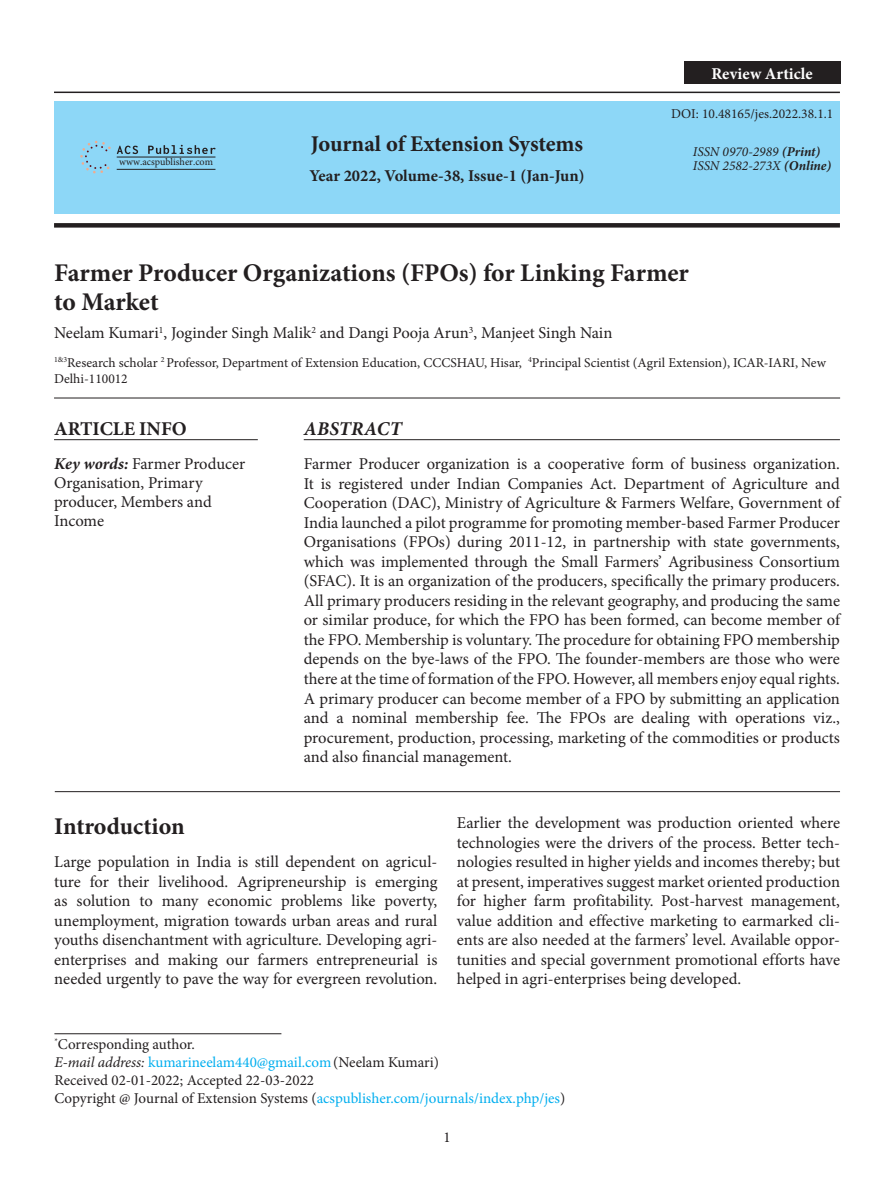
<style>
.page{position:relative;width:894px;height:1191px;background:#fff}
.page>*{position:absolute;margin:0;border:0;box-sizing:border-box;transform-origin:0 0}
.article_title{font:700 25.5px/28.5px "Minion Pro";color:#231f20}
.head-1{font:700 24px "Minion Pro";letter-spacing:-.005em;color:#231f20}
.t1{font:700 22.5px "Minion Pro";letter-spacing:-.005em;color:#231f20}
.Article_Info{font:700 19.5px "Minion Pro";color:#231f20}
.Abstract{font:italic 700 19.5px "Minion Pro";letter-spacing:.01em;color:#231f20}
.abstract_text{font:16.5px/19.5px "Minion Pro";letter-spacing:-.005em;color:#231f20;text-align:justify}
.para-1{font:16.5px/19.5px "Minion Pro";color:#231f20;text-align:justify}
.author_name{font:16.5px "Minion Pro";color:#231f20}
.Article_info_text{font:16.5px/19px "Minion Pro";letter-spacing:-.005em;color:#231f20}
.t2{font:700 16.5px "Minion Pro";color:#231f20}
.t3{font:700 16.5px "Minion Pro";letter-spacing:.005em;color:#fff}
.Email_Section{font:15px "Minion Pro";color:#00aeef}
.Email_Section-2{font:15px "Minion Pro";color:#231f20}
.Corresponding_author{font:15px "Minion Pro";letter-spacing:-.005em;color:#231f20}
.author-affil{font:13.5px/16.5px "Minion Pro";color:#231f20}
.t4{font:italic 13.5px "Minion Pro";color:#231f20}
.t5{font:10.05px "Minion Pro";color:#231f20}
.s1{font-weight:700}
.s2{font-weight:700;font-style:italic}
.s3{font-style:italic;color:#231f20}
.s4{color:#231f20}
</style>
<div class="page">
<hr style="left:303px;top:439px;width:536px;height:1px;background:#231f20">
<hr style="left:55px;top:791px;width:784px;height:1px;background:#231f20">
<hr style="left:54px;top:1033px;width:227px;height:1px;background:#231f20">
<hr style="left:54px;top:92px;width:785px;height:1px;background:#231f20">
<svg style="left:54px;top:223px;width:785px;height:4px;background:#272324"></svg>
<div style="left:54px;top:102px;width:785px;height:112px;background:#8dd7f7"></div>
<hr style="left:54px;top:397px;width:785px;height:1px;background:#231f20">
<div style="left:683px;top:62px;width:157px;height:22px;background:#231f20"></div>
<svg style="left:117px;top:145px;width:21px;height:10px"></svg>
<svg style="left:148px;top:145px;width:67px;height:9px"></svg>
<svg style="left:80px;top:141px;width:31px;height:32px"></svg>
<hr style="left:117px;top:157px;width:98px;height:1px;background:#231f20">
<hr style="left:117px;top:169px;width:98px;height:1px;background:#231f20">
<hr style="left:54px;top:439px;width:204px;height:1px;background:#231f20">
<p class="t3" style="left:711px;top:62px;width:103px">Review Article</p>
<p class="t5" style="left:119px;top:155px;width:95px">www.acspublisher.com</p>
<p class="t1" style="left:310px;top:128px;width:274px">Journal of Extension Systems</p>
<p class="t2" style="left:309px;top:164px;width:276px">Year 2022, Volume-38, Issue-1 (Jan-Jun)</p>
<p class="author-affil" style="left:670px;top:105px;width:164px">DOI: 10.48165/jes.2022.38.1.1</p>
<p class="t4" style="left:692px;top:142px;width:129px">ISSN 0970-2989 <span class="s1">(Print)</span></p>
<p class="t4" style="left:692px;top:156px;width:140px">ISSN 2582-273X <span class="s1">(Online)</span></p>
<p class="article_title" style="left:54px;top:259px;width:636px">Farmer Producer Organizations (FPOs) for Linking Farmer to Market</p>
<p class="author_name" style="left:54px;top:322px;width:559px">Neelam Kumari<sup>1</sup>, Joginder Singh Malik<sup>2</sup> and Dangi Pooja Arun<sup>3</sup>, Manjeet Singh Nain</p>
<p class="author-affil" style="left:54px;top:354px;width:773px"><sup>1&amp;3</sup>Research scholar <sup>2</sup> Professor, Department of Extension Education, CCCSHAU, Hisar, <sup>4</sup>Principal Scientist (Agril Extension), ICAR-IARI, New<br>Delhi-110012</p>
<p class="Abstract" style="left:304px;top:414px;width:99px">ABSTRACT</p>
<p class="abstract_text" style="left:303px;top:454px;width:537px">Farmer Producer organization is a cooperative form of business organization.<br>It is registered under Indian Companies Act. Department of Agriculture and Cooperation (DAC), Ministry of Agriculture &amp; Farmers Welfare, Government of India launched a pilot programme for promoting member-based Farmer Producer Organisations (FPOs) during 2011-12, in partnership with state governments, which was implemented through the Small Farmers’ Agribusiness Consortium (SFAC). It is an organization of the producers, specifically the primary producers.<br>All primary producers residing in the relevant geography, and producing the same or similar produce, for which the FPO has been formed, can become member of the FPO. Membership is voluntary. The procedure for obtaining FPO membership depends on the bye-laws of the FPO. The founder-members are those who were there at the time of formation of the FPO. However, all members enjoy equal rights.<br>A primary producer can become member of a FPO by submitting an application and a nominal membership fee. The FPOs are dealing with operations viz., procurement, production, processing, marketing of the commodities or products and also financial management.</p>
<p class="Article_Info" style="left:54px;top:415px;width:134px">ARTICLE INFO</p>
<p class="Article_info_text" style="left:54px;top:454px;width:193px"><span class="s2">Key words:</span> Farmer Producer<br>Organisation, Primary producer, Members and<br>Income</p>
<p class="head-1" style="left:54px;top:808px;width:132px">Introduction</p>
<p class="para-1" style="left:54px;top:852px;width:384px">Large population in India is still dependent on agricul&shy;ture for their livelihood. Agripreneurship is emerging as solution to many economic problems like poverty, unemployment, migration towards urban areas and rural youths disenchantment with agriculture. Developing agri&shy;enterprises and making our farmers entrepreneurial is needed urgently to pave the way for evergreen revolution.</p>
<p class="para-1" style="left:457px;top:813px;width:384px">Earlier the development was production oriented where technologies were the drivers of the process. Better tech&shy;nologies resulted in higher yields and incomes thereby; but at present, imperatives suggest market oriented production for higher farm profitability. Post-harvest management, value addition and effective marketing to earmarked cli&shy;ents are also needed at the farmers’ level. Available oppor&shy;tunities and special government promotional efforts have helped in agri-enterprises being developed.</p>
<p class="Corresponding_author" style="left:54px;top:1034px;width:142px"><sup>*</sup>Corresponding author.</p>
<p class="Email_Section" style="left:54px;top:1052px;width:386px"><span class="s3">E-mail address:</span> kumarineelam440@gmail.com<span class="s4">(Neelam Kumari)</span></p>
<p class="Email_Section-2" style="left:54px;top:1070px;width:261px">Received 02-01-2022; Accepted 22-03-2022</p>
<p class="Email_Section" style="left:54px;top:1088px;width:512px"><span class="s4">Copyright @ Journal of Extension Systems (</span>acspublisher.com/journals/index.php/jes<span class="s4">)</span></p>
<p class="Email_Section-2" style="left:443px;top:1127px;width:9px">1</p>
</div>
